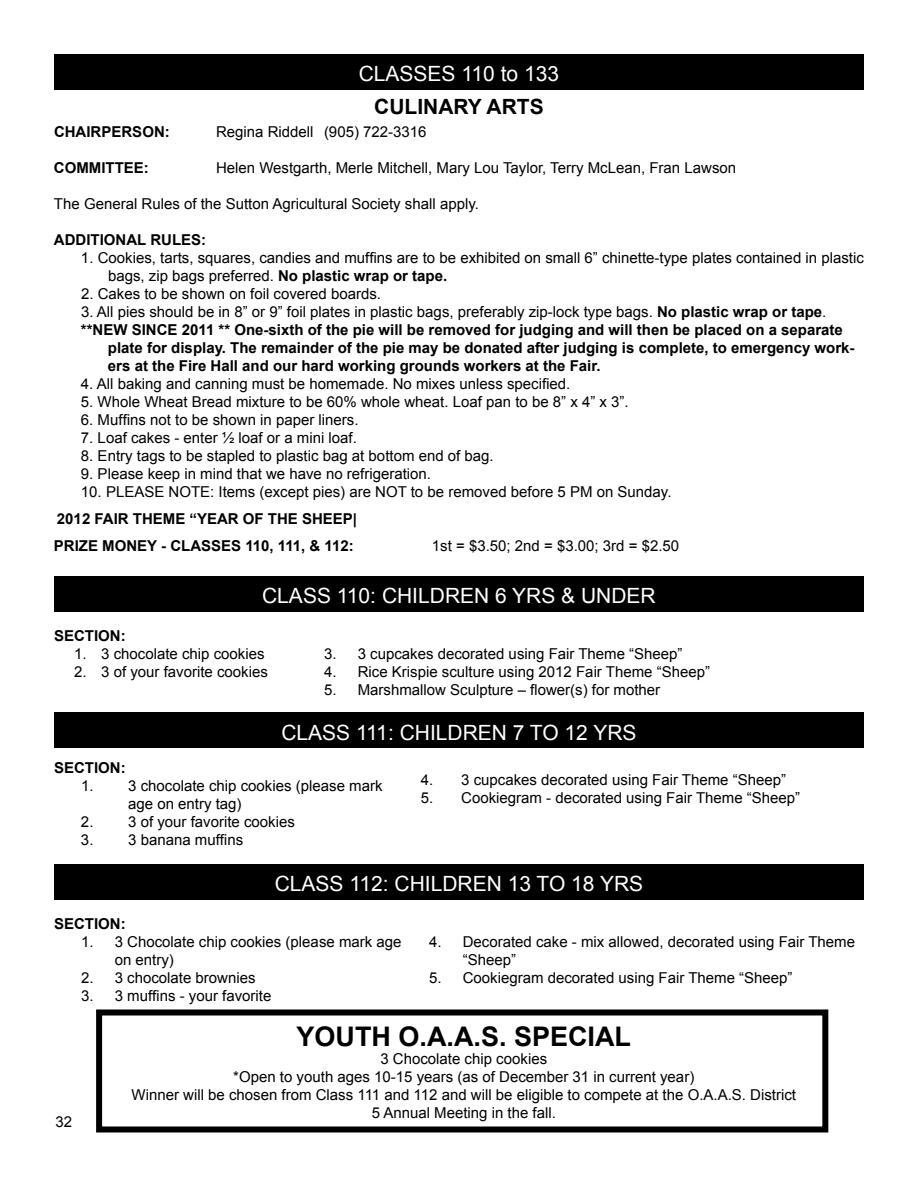
<style>
.page{position:relative;width:918px;height:1188px;background:#fff}
.page>*{position:absolute;margin:0;border:0;box-sizing:border-box;transform-origin:0 0}
.t1{font:700 27px "Arial";color:#000}
.t2{font:21px "Arial";color:#fff}
.t3{font:700 21px "Arial";color:#000}
.t4{font:15px/18px "Arial";color:#000}
.t5{font:700 15px "Arial";color:#000}
.s1{font-weight:700}
</style>
<div class="page">
<div style="left:54px;top:576px;width:810px;height:36px;background:#000"></div>
<div style="left:54px;top:712px;width:810px;height:36px;background:#000"></div>
<div style="left:54px;top:864px;width:810px;height:36px;background:#000"></div>
<div style="left:54px;top:54px;width:810px;height:36px;background:#000"></div>
<div style="left:96px;top:1010px;width:732px;height:122px;border:6px solid #000"></div>
<h2 class="t2" style="left:359px;top:60px;width:202px">CLASSES 110 to 133</h2>
<h2 class="t3" style="left:374px;top:93px;width:171px">CULINARY ARTS</h2>
<p class="t5" style="left:54px;top:122px;width:117px">CHAIRPERSON:</p>
<p class="t4" style="left:216px;top:123px;width:212px">Regina Riddell (905) 722-3316</p>
<p class="t5" style="left:54px;top:158px;width:96px">COMMITTEE:</p>
<p class="t4" style="left:216px;top:159px;width:522px">Helen Westgarth, Merle Mitchell, Mary Lou Taylor, Terry McLean, Fran Lawson</p>
<p class="t4" style="left:54px;top:195px;width:426px">The General Rules of the Sutton Agricultural Society shall apply.</p>
<p class="t5" style="left:54px;top:230px;width:154px">ADDITIONAL RULES:</p>
<p class="t4" style="left:108px;top:249px;width:757px;text-indent:-27px">1. Cookies, tarts, squares, candies and muffins are to be exhibited on small 6” chinette-type plates contained in plastic bags, zip bags preferred. <span class="s1">No plastic wrap or tape.</span></p>
<p class="t4" style="left:81px;top:285px;width:302px">2. Cakes to be shown on foil covered boards.</p>
<p class="t4" style="left:81px;top:303px;width:747px">3. All pies should be in 8” or 9” foil plates in plastic bags, preferably zip-lock type bags. <span class="s1">No plastic wrap or tape</span>.</p>
<p class="t5" style="left:81px;top:320px;width:763px">**NEW SINCE 2011 ** One-sixth of the pie will be removed for judging and will then be placed on a separate</p>
<p class="t5" style="left:108px;top:338px;width:748px">plate for display. The remainder of the pie may be donated after judging is complete, to emergency work-</p>
<p class="t5" style="left:108px;top:356px;width:494px">ers at the Fire Hall and our hard working grounds workers at the Fair.</p>
<p class="t4" style="left:81px;top:375px;width:491px">4. All baking and canning must be homemade. No mixes unless specified.</p>
<p class="t4" style="left:81px;top:393px;width:549px">5. Whole Wheat Bread mixture to be 60% whole wheat. Loaf pan to be 8” x 4” x 3”.</p>
<p class="t4" style="left:81px;top:411px;width:279px">6. Muffins not to be shown in paper liners.</p>
<p class="t4" style="left:81px;top:429px;width:277px">7. Loaf cakes - enter ½ loaf or a mini loaf.</p>
<p class="t4" style="left:81px;top:447px;width:414px">8. Entry tags to be stapled to plastic bag at bottom end of bag.</p>
<p class="t4" style="left:81px;top:465px;width:352px">9. Please keep in mind that we have no refrigeration.</p>
<p class="t4" style="left:81px;top:483px;width:592px">10. PLEASE NOTE: Items (except pies) are NOT to be removed before 5 PM on Sunday.</p>
<p class="t5" style="left:54px;top:536px;width:301px">PRIZE MONEY - CLASSES 110, 111, &amp; 112:</p>
<p class="t4" style="left:432px;top:537px;width:249px">1st = $3.50; 2nd = $3.00; 3rd = $2.50</p>
<p class="t5" style="left:57px;top:509px;width:302px">2012 FAIR THEME “YEAR OF THE SHEEP|</p>
<h2 class="t2" style="left:262px;top:582px;width:395px">CLASS 110: CHILDREN 6 YRS &amp; UNDER</h2>
<p class="t5" style="left:54px;top:626px;width:73px">SECTION:</p>
<p class="t4" style="left:74px;top:645px;width:192px">1. 3 chocolate chip cookies</p>
<p class="t4" style="left:74px;top:663px;width:195px">2. 3 of your favorite cookies</p>
<p class="t4" style="left:324px;top:645px;width:360px">3. 3 cupcakes decorated using Fair Theme “Sheep”</p>
<p class="t4" style="left:324px;top:663px;width:388px">4. Rice Krispie sculture using 2012 Fair Theme “Sheep”</p>
<p class="t4" style="left:324px;top:681px;width:338px">5. Marshmallow Sculpture – flower(s) for mother</p>
<h2 class="t2" style="left:281px;top:719px;width:357px">CLASS 111: CHILDREN 7 TO 12 YRS</h2>
<p class="t5" style="left:54px;top:758px;width:73px">SECTION:</p>
<p class="t4" style="left:128px;top:777px;width:256px;text-indent:-47px">1. 3 chocolate chip cookies (please mark age on entry tag)</p>
<p class="t4" style="left:81px;top:813px;width:215px">2. 3 of your favorite cookies</p>
<p class="t4" style="left:81px;top:831px;width:164px">3. 3 banana muffins</p>
<p class="t4" style="left:421px;top:771px;width:367px">4. 3 cupcakes decorated using Fair Theme “Sheep”</p>
<p class="t4" style="left:421px;top:789px;width:381px">5. Cookiegram - decorated using Fair Theme “Sheep”</p>
<h2 class="t2" style="left:275px;top:870px;width:370px">CLASS 112: CHILDREN 13 TO 18 YRS</h2>
<p class="t5" style="left:54px;top:914px;width:73px">SECTION:</p>
<p class="t4" style="left:115px;top:933px;width:288px;text-indent:-34px">1. 3 Chocolate chip cookies (please mark age on entry)</p>
<p class="t4" style="left:81px;top:969px;width:176px">2. 3 chocolate brownies</p>
<p class="t4" style="left:81px;top:987px;width:192px">3. 3 muffins - your favorite</p>
<p class="t4" style="left:463px;top:933px;width:394px;text-indent:-34px">4. Decorated cake - mix allowed, decorated using Fair Theme “Sheep”</p>
<p class="t4" style="left:429px;top:969px;width:365px">5. Cookiegram decorated using Fair Theme “Sheep”</p>
<p class="t4" style="left:56px;top:1113px;width:18px">32</p>
<h1 class="t1" style="left:297px;top:1018px;width:336px">YOUTH O.A.A.S. SPECIAL</h1>
<p class="t4" style="left:132px;top:1050px;width:666px;text-align:center">3 Chocolate chip cookies<br>*Open to youth ages 10-15 years (as of December 31 in current year)<br>Winner will be chosen from Class 111 and 112 and will be eligible to compete at the O.A.A.S. District 5 Annual Meeting in the fall.</p>
</div>
